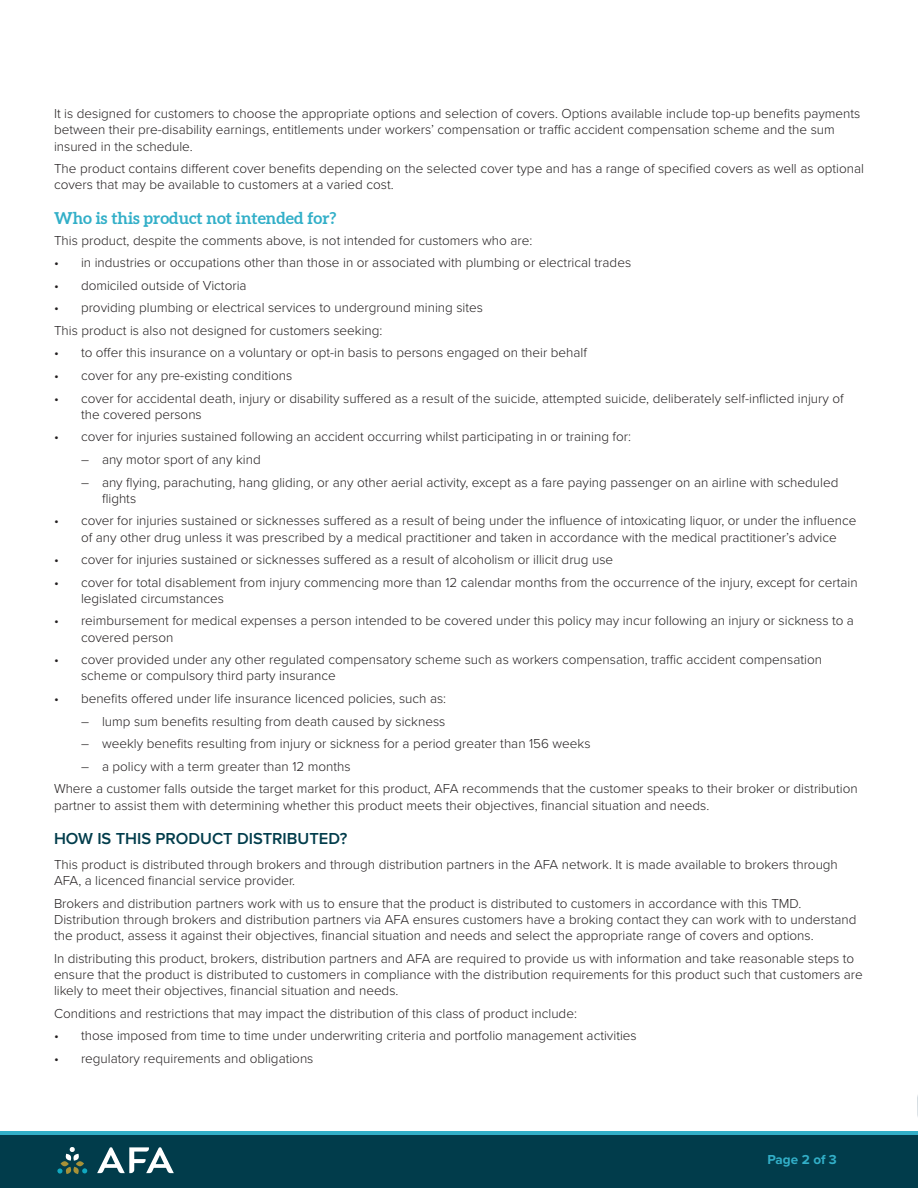
<style>
.page{position:relative;width:918px;height:1188px;background:#fff}
.page>*{position:absolute;margin:0;border:0;box-sizing:border-box;transform-origin:0 0}
.Sub_Head_2{font:700 16.5px "Aleo";color:#32afc8}
.Body_Header{font:600 16.5px "Proxima Nova";color:#013c4b}
.Body{font:300 13.5px/16.2px "Proxima Nova";color:#231f20}
.a__level_1{font:300 13.5px "Proxima Nova";color:#231f20}
.t1{font:700 13.5px "Proxima Nova";color:#32afc8}
</style>
<div class="page">
<div style="left:0;top:1131px;width:918px;height:57px;background:#32afc8"></div>
<div style="left:0;top:1135px;width:918px;height:53px;background:#013c4b"></div>
<svg style="left:97px;top:1147px;width:77px;height:26px"></svg>
<div style="left:76px;top:1161px;width:8px;height:5px;background:#a79137;border-radius:50%"></div>
<div style="left:61px;top:1161px;width:8px;height:5px;background:#a79137;border-radius:50%"></div>
<svg style="left:57px;top:1167px;width:31px;height:7px"></svg>
<svg style="left:65px;top:1147px;width:14px;height:14px"></svg>
<p class="Body" style="left:54px;top:105px;width:808px">It is designed for customers to choose the appropriate options and selection of covers. Options available include top-up benefits payments between their pre-disability earnings, entitlements under workers’ compensation or traffic accident compensation scheme and the sum insured in the schedule.</p>
<p class="Body" style="left:54px;top:160px;width:812px">The product contains different cover benefits depending on the selected cover type and has a range of specified covers as well as optional covers that may be available to customers at a varied cost.</p>
<p class="Sub_Head_2" style="left:54px;top:208px;width:284px">Who is this product not intended for?</p>
<p class="Body" style="left:54px;top:231px;width:480px">This product, despite the comments above, is not intended for customers who are:</p>
<p class="Body" style="left:54px;top:254px;width:579px">• in industries or occupations other than those in or associated with plumbing or electrical trades</p>
<p class="Body" style="left:54px;top:276px;width:194px">• domiciled outside of Victoria</p>
<p class="Body" style="left:54px;top:299px;width:431px">• providing plumbing or electrical services to underground mining sites</p>
<p class="Body" style="left:54px;top:322px;width:330px">This product is also not designed for customers seeking:</p>
<p class="Body" style="left:54px;top:344px;width:535px">• to offer this insurance on a voluntary or opt-in basis to persons engaged on their behalf</p>
<p class="Body" style="left:54px;top:367px;width:240px">• cover for any pre-existing conditions</p>
<p class="Body" style="left:81px;top:389px;width:764px;text-indent:-27px">• cover for accidental death, injury or disability suffered as a result of the suicide, attempted suicide, deliberately self-inflicted injury of the covered persons</p>
<p class="Body" style="left:54px;top:428px;width:579px">• cover for injuries sustained following an accident occurring whilst participating in or training for:</p>
<p class="Body" style="left:81px;top:451px;width:181px">– any motor sport of any kind</p>
<p class="Body" style="left:102px;top:473px;width:738px;text-indent:-21px">– any flying, parachuting, hang gliding, or any other aerial activity, except as a fare paying passenger on an airline with scheduled flights</p>
<p class="Body" style="left:54px;top:512px;width:804px;text-align:center">• cover for injuries sustained or sicknesses suffered as a result of being under the influence of intoxicating liquor, or under the influence of any other drug unless it was prescribed by a medical practitioner and taken in accordance with the medical practitioner’s advice</p>
<p class="Body" style="left:54px;top:551px;width:561px">• cover for injuries sustained or sicknesses suffered as a result of alcoholism or illicit drug use</p>
<p class="Body" style="left:81px;top:573px;width:778px;text-indent:-27px">• cover for total disablement from injury commencing more than 12 calendar months from the occurrence of the injury, except for certain legislated circumstances</p>
<p class="Body" style="left:81px;top:612px;width:774px;text-indent:-27px">• reimbursement for medical expenses a person intended to be covered under this policy may incur following an injury or sickness to a covered person</p>
<p class="Body" style="left:81px;top:651px;width:743px;text-indent:-27px">• cover provided under any other regulated compensatory scheme such as workers compensation, traffic accident compensation scheme or compulsory third party insurance</p>
<p class="Body" style="left:54px;top:690px;width:394px">• benefits offered under life insurance licenced policies, such as:</p>
<p class="Body" style="left:81px;top:712px;width:366px">– lump sum benefits resulting from death caused by sickness</p>
<p class="Body" style="left:81px;top:735px;width:511px">– weekly benefits resulting from injury or sickness for a period greater than 156 weeks</p>
<p class="Body" style="left:81px;top:757px;width:271px">– a policy with a term greater than 12 months</p>
<p class="Body" style="left:54px;top:780px;width:805px">Where a customer falls outside the target market for this product, AFA recommends that the customer speaks to their broker or distribution partner to assist them with determining whether this product meets their objectives, financial situation and needs.</p>
<p class="Body_Header" style="left:54px;top:826px;width:295px">HOW IS THIS PRODUCT DISTRIBUTED?</p>
<p class="Body" style="left:54px;top:856px;width:785px">This product is distributed through brokers and through distribution partners in the AFA network. It is made available to brokers through<br>AFA, a licenced financial service provider.</p>
<p class="Body" style="left:54px;top:894px;width:804px">Brokers and distribution partners work with us to ensure that the product is distributed to customers in accordance with this TMD.<br>Distribution through brokers and distribution partners via AFA ensures customers have a broking contact they can work with to understand the product, assess it against their objectives, financial situation and needs and select the appropriate range of covers and options.</p>
<p class="Body" style="left:54px;top:949px;width:810px">In distributing this product, brokers, distribution partners and AFA are required to provide us with information and take reasonable steps to ensure that the product is distributed to customers in compliance with the distribution requirements for this product such that customers are likely to meet their objectives, financial situation and needs.</p>
<p class="a__level_1" style="left:54px;top:1003px;width:524px">Conditions and restrictions that may impact the distribution of this class of product include:</p>
<p class="Body" style="left:54px;top:1027px;width:584px">• those imposed from time to time under underwriting criteria and portfolio management activities</p>
<p class="Body" style="left:54px;top:1049px;width:261px">• regulatory requirements and obligations</p>
<p class="t1" style="left:767px;top:1150px;width:71px">Page 2 of 3</p>
</div>
